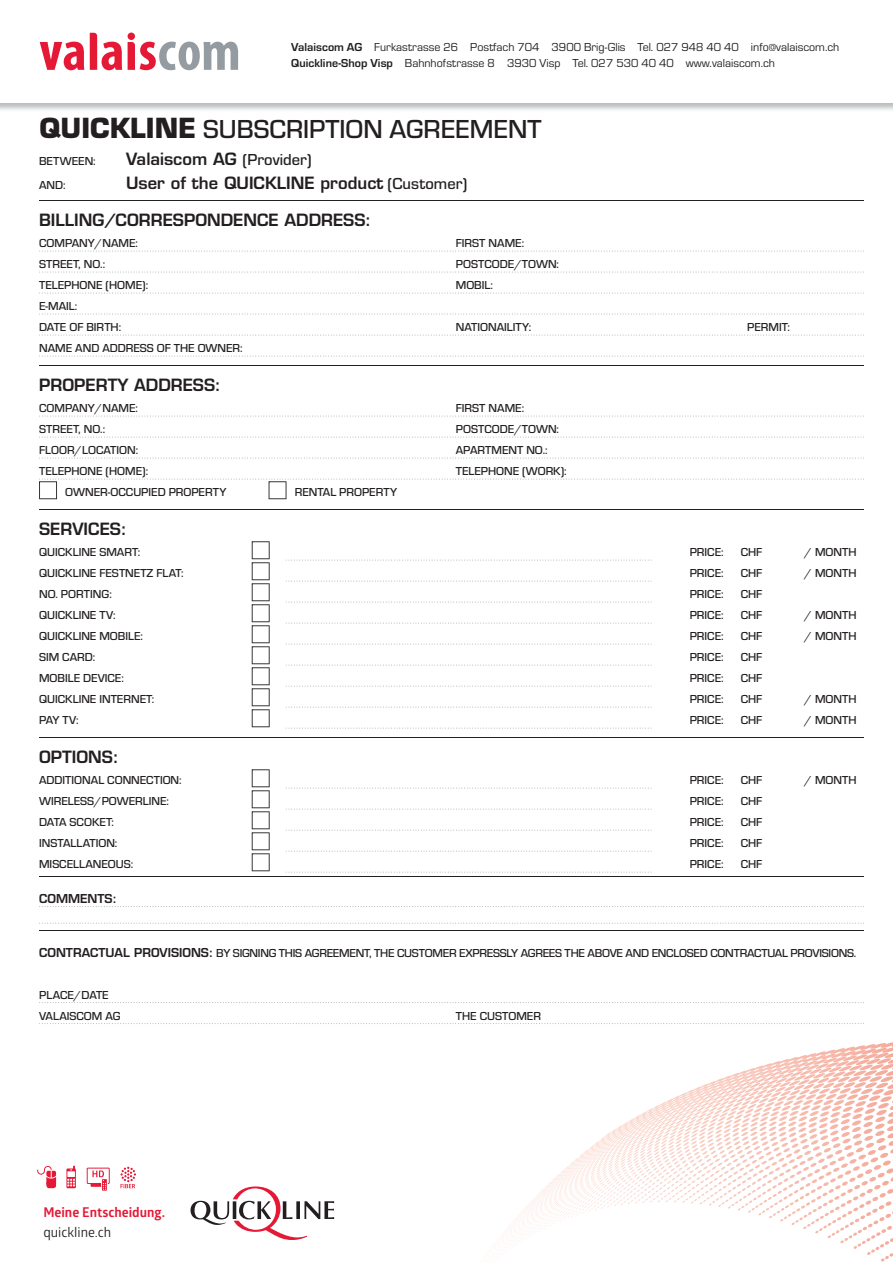
<style>
.page{position:relative;width:893px;height:1263px;background:#fff}
.page>*{position:absolute;margin:0;border:0;box-sizing:border-box;transform-origin:0 0}
.t1{font:500 27px "Eurostile";color:#231f20}
.t2{font:600 16.5px "Eurostile LT Std";color:#231f20}
.t3{font:700 13.5px "Glober";color:#e51836}
.t4{font:13.5px "Glober";color:#231f20}
.t5{font:500 12px/21px "Eurostile";color:#231f20}
.t6{font:12px/16.5px "Eurostile";color:#231f20}
.t7{font:500 12px "Eurostile";letter-spacing:-.02em;color:#231f20}
.t8{font:600 12px "Eurostile LT Std";color:#231f20}
.s1{font-weight:700}
.s2{font-family:"Eurostile LT Std";font-weight:700}
.s3{font-family:"Eurostile";font-weight:500}
.s4{font-family:"Eurostile LT Std";font-weight:600}
</style>
<div class="page">
<svg style="left:621px;top:1043px;width:267px;height:83px"></svg>
<svg style="left:87px;top:1167px;width:23px;height:23px"></svg>
<svg style="left:66px;top:1166px;width:10px;height:22px"></svg>
<div style="left:46px;top:1180px;width:10px;height:8px;background:#e51836;border-radius:3px"></div>
<svg style="left:37px;top:1166px;width:19px;height:18px"></svg>
<svg style="left:120px;top:1167px;width:16px;height:21px"></svg>
<svg style="left:191px;top:1186px;width:143px;height:54px"></svg>
<svg style="left:90px;top:33px;width:32px;height:37px"></svg>
<svg style="left:40px;top:42px;width:44px;height:28px"></svg>
<div style="left:128px;top:33px;width:7px;height:7px;background:#e51836;border-radius:50%"></div>
<svg style="left:128px;top:42px;width:110px;height:28px"></svg>
<hr style="left:39px;top:200px;width:825px;height:1px;background:#231f20">
<svg style="left:39px;top:251px;width:825px;height:1px"></svg>
<svg style="left:39px;top:272px;width:825px;height:1px"></svg>
<svg style="left:39px;top:293px;width:825px;height:1px"></svg>
<svg style="left:39px;top:314px;width:825px;height:1px"></svg>
<svg style="left:39px;top:335px;width:825px;height:1px"></svg>
<svg style="left:39px;top:356px;width:825px;height:1px"></svg>
<hr style="left:39px;top:365px;width:825px;height:1px;background:#231f20">
<svg style="left:39px;top:416px;width:825px;height:1px"></svg>
<svg style="left:39px;top:437px;width:825px;height:1px"></svg>
<svg style="left:39px;top:458px;width:825px;height:1px"></svg>
<hr style="left:39px;top:509px;width:825px;height:1px;background:#231f20">
<svg style="left:286px;top:560px;width:365px;height:1px"></svg>
<svg style="left:286px;top:581px;width:365px;height:1px"></svg>
<svg style="left:286px;top:602px;width:365px;height:1px"></svg>
<svg style="left:286px;top:623px;width:365px;height:1px"></svg>
<svg style="left:286px;top:644px;width:365px;height:1px"></svg>
<svg style="left:286px;top:665px;width:365px;height:1px"></svg>
<svg style="left:286px;top:686px;width:365px;height:1px"></svg>
<svg style="left:286px;top:707px;width:365px;height:1px"></svg>
<svg style="left:286px;top:728px;width:365px;height:1px"></svg>
<hr style="left:39px;top:737px;width:825px;height:1px;background:#231f20">
<svg style="left:286px;top:788px;width:365px;height:1px"></svg>
<svg style="left:286px;top:809px;width:365px;height:1px"></svg>
<svg style="left:286px;top:830px;width:365px;height:1px"></svg>
<svg style="left:286px;top:851px;width:365px;height:1px"></svg>
<svg style="left:286px;top:872px;width:365px;height:1px"></svg>
<hr style="left:39px;top:876px;width:825px;height:1px;background:#231f20">
<svg style="left:39px;top:906px;width:825px;height:1px"></svg>
<svg style="left:39px;top:923px;width:825px;height:1px"></svg>
<hr style="left:39px;top:930px;width:825px;height:1px;background:#231f20">
<svg style="left:39px;top:1002px;width:825px;height:1px"></svg>
<svg style="left:39px;top:1023px;width:825px;height:1px"></svg>
<svg style="left:39px;top:479px;width:825px;height:20px"></svg>
<svg style="left:252px;top:541px;width:18px;height:186px"></svg>
<svg style="left:252px;top:769px;width:18px;height:102px"></svg>
<p class="t6" style="left:291px;top:38px;width:550px"><span class="s1">Valaiscom AG</span> Furkastrasse 26 Postfach 704 3900 Brig-Glis Tel. 027 948 40 40 info@valaiscom.ch<br><span class="s1">Quickline-Shop Visp</span> Bahnhofstrasse 8 3930 Visp Tel. 027 530 40 40 www.valaiscom.ch</p>
<h1 class="t1" style="left:39px;top:114px;width:504px"><span class="s2">QUICKLINE</span> SUBSCRIPTION AGREEMENT</h1>
<p class="t5" style="left:39px;top:150px;width:58px">BETWEEN:</p>
<h2 class="t2" style="left:126px;top:148px;width:187px">Valaiscom AG <span class="s3">(Provider)</span></h2>
<p class="t5" style="left:39px;top:174px;width:28px">AND:</p>
<h2 class="t2" style="left:126px;top:172px;width:343px">User of the QUICKLINE product <span class="s3">(Customer)</span></h2>
<h2 class="t2" style="left:39px;top:210px;width:334px">BILLING/CORRESPONDENCE ADDRESS:</h2>
<p class="t5" style="left:39px;top:233px;width:100px">COMPANY/NAME:</p>
<p class="t5" style="left:456px;top:233px;width:70px">FIRST NAME:</p>
<p class="t5" style="left:39px;top:254px;width:68px">STREET, NO.:</p>
<p class="t5" style="left:456px;top:254px;width:105px">POSTCODE/TOWN:</p>
<p class="t5" style="left:39px;top:275px;width:111px">TELEPHONE (HOME):</p>
<p class="t5" style="left:456px;top:275px;width:39px">MOBIL:</p>
<p class="t5" style="left:39px;top:296px;width:84px">E-MAIL:<br>DATE OF BIRTH:</p>
<p class="t5" style="left:456px;top:317px;width:77px">NATIONAILITY:</p>
<p class="t5" style="left:747px;top:317px;width:44px">PERMIT:</p>
<p class="t5" style="left:39px;top:338px;width:205px">NAME AND ADDRESS OF THE OWNER:</p>
<h2 class="t2" style="left:39px;top:375px;width:183px">PROPERTY ADDRESS:</h2>
<p class="t5" style="left:39px;top:398px;width:100px">COMPANY/NAME:</p>
<p class="t5" style="left:456px;top:398px;width:70px">FIRST NAME:</p>
<p class="t5" style="left:39px;top:419px;width:68px">STREET, NO.:</p>
<p class="t5" style="left:456px;top:419px;width:105px">POSTCODE/TOWN:</p>
<p class="t5" style="left:39px;top:440px;width:101px">FLOOR/LOCATION:</p>
<p class="t5" style="left:456px;top:440px;width:93px">APARTMENT NO.:</p>
<p class="t5" style="left:39px;top:461px;width:111px">TELEPHONE (HOME):</p>
<p class="t5" style="left:456px;top:461px;width:112px">TELEPHONE (WORK):</p>
<p class="t5" style="left:65px;top:482px;width:163px">OWNER-OCCUPIED PROPERTY</p>
<p class="t5" style="left:295px;top:482px;width:104px">RENTAL PROPERTY</p>
<h2 class="t2" style="left:39px;top:519px;width:89px">SERVICES:</h2>
<p class="t5" style="left:39px;top:542px;width:103px">QUICKLINE SMART:</p>
<p class="t5" style="left:690px;top:542px;width:35px">PRICE:</p>
<p class="t5" style="left:741px;top:542px;width:23px">CHF</p>
<p class="t5" style="left:804px;top:542px;width:53px">/ MONTH</p>
<p class="t5" style="left:39px;top:563px;width:146px">QUICKLINE FESTNETZ FLAT:</p>
<p class="t5" style="left:690px;top:563px;width:35px">PRICE:</p>
<p class="t5" style="left:741px;top:563px;width:23px">CHF</p>
<p class="t5" style="left:804px;top:563px;width:53px">/ MONTH</p>
<p class="t5" style="left:39px;top:584px;width:74px">NO. PORTING:</p>
<p class="t5" style="left:690px;top:584px;width:35px">PRICE:</p>
<p class="t5" style="left:741px;top:584px;width:23px">CHF</p>
<p class="t5" style="left:39px;top:605px;width:78px">QUICKLINE TV:</p>
<p class="t5" style="left:690px;top:605px;width:35px">PRICE:</p>
<p class="t5" style="left:741px;top:605px;width:23px">CHF</p>
<p class="t5" style="left:804px;top:605px;width:53px">/ MONTH</p>
<p class="t5" style="left:39px;top:626px;width:105px">QUICKLINE MOBILE:</p>
<p class="t5" style="left:690px;top:626px;width:35px">PRICE:</p>
<p class="t5" style="left:741px;top:626px;width:23px">CHF</p>
<p class="t5" style="left:804px;top:626px;width:53px">/ MONTH</p>
<p class="t5" style="left:39px;top:647px;width:58px">SIM CARD:</p>
<p class="t5" style="left:690px;top:647px;width:35px">PRICE:</p>
<p class="t5" style="left:741px;top:647px;width:23px">CHF</p>
<p class="t5" style="left:39px;top:668px;width:86px">MOBILE DEVICE:</p>
<p class="t5" style="left:690px;top:668px;width:35px">PRICE:</p>
<p class="t5" style="left:741px;top:668px;width:23px">CHF</p>
<p class="t5" style="left:39px;top:689px;width:117px">QUICKLINE INTERNET:</p>
<p class="t5" style="left:690px;top:689px;width:35px">PRICE:</p>
<p class="t5" style="left:741px;top:689px;width:23px">CHF</p>
<p class="t5" style="left:804px;top:689px;width:53px">/ MONTH</p>
<p class="t5" style="left:39px;top:710px;width:41px">PAY TV:</p>
<p class="t5" style="left:690px;top:710px;width:35px">PRICE:</p>
<p class="t5" style="left:741px;top:710px;width:23px">CHF</p>
<p class="t5" style="left:804px;top:710px;width:53px">/ MONTH</p>
<h2 class="t2" style="left:39px;top:747px;width:81px">OPTIONS:</h2>
<p class="t5" style="left:39px;top:770px;width:144px">ADDITIONAL CONNECTION:</p>
<p class="t5" style="left:690px;top:770px;width:35px">PRICE:</p>
<p class="t5" style="left:741px;top:770px;width:23px">CHF</p>
<p class="t5" style="left:804px;top:770px;width:53px">/ MONTH</p>
<p class="t5" style="left:39px;top:791px;width:131px">WIRELESS/POWERLINE:</p>
<p class="t5" style="left:690px;top:791px;width:35px">PRICE:</p>
<p class="t5" style="left:741px;top:791px;width:23px">CHF</p>
<p class="t5" style="left:39px;top:812px;width:76px">DATA SCOKET:</p>
<p class="t5" style="left:690px;top:812px;width:35px">PRICE:</p>
<p class="t5" style="left:741px;top:812px;width:23px">CHF</p>
<p class="t5" style="left:39px;top:833px;width:80px">INSTALLATION:</p>
<p class="t5" style="left:690px;top:833px;width:35px">PRICE:</p>
<p class="t5" style="left:741px;top:833px;width:23px">CHF</p>
<p class="t5" style="left:39px;top:854px;width:96px">MISCELLANEOUS:</p>
<p class="t5" style="left:690px;top:854px;width:35px">PRICE:</p>
<p class="t5" style="left:741px;top:854px;width:23px">CHF</p>
<p class="t8" style="left:39px;top:891px;width:79px">COMMENTS:</p>
<p class="t7" style="left:39px;top:946px;width:819px"><span class="s4">CONTRACTUAL PROVISIONS:</span> BY SIGNING THIS AGREEMENT, THE CUSTOMER EXPRESSLY AGREES THE ABOVE AND ENCLOSED CONTRACTUAL PROVISIONS.</p>
<p class="t5" style="left:39px;top:984px;width:83px">PLACE/DATE<br>VALAISCOM AG</p>
<p class="t5" style="left:456px;top:1005px;width:87px">THE CUSTOMER</p>
<p class="t3" style="left:43px;top:1203px;width:123px">Meine Entscheidung.</p>
<p class="t4" style="left:43px;top:1223px;width:69px">quickline.ch</p>
</div>
